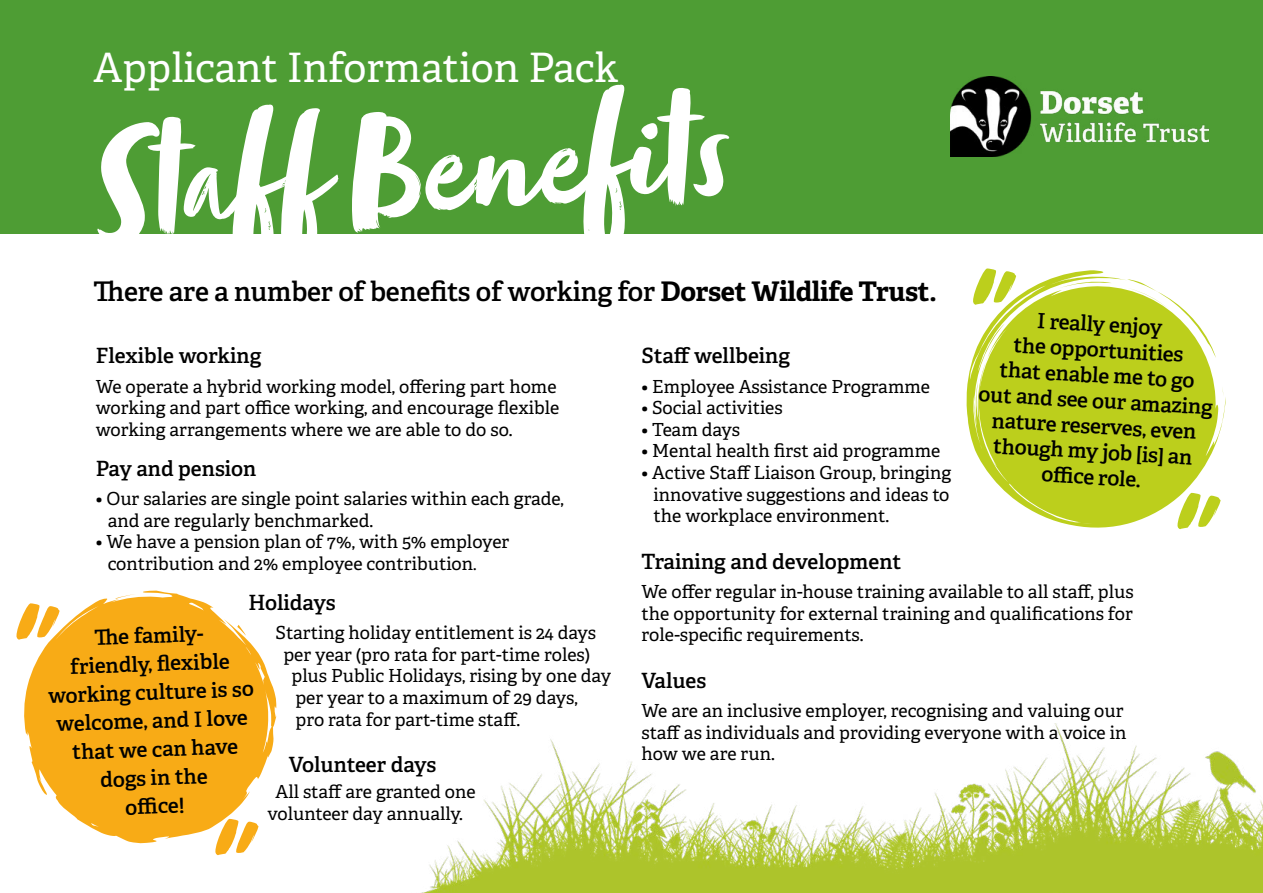
<style>
.page{position:relative;width:1263px;height:893px;background:#fff}
.page>*{position:absolute;margin:0;border:0;box-sizing:border-box;transform-origin:0 0}
.t1{font:162px "Zooja Pro";color:#fff}
.t2{font:162px "Zooja Pro";color:#bccf1c}
.t3{font:162px "Zooja Pro";color:#f8ab16}
.t4{font:40.5px "Adelle";color:#fff}
.t5{font:600 27px "Adelle";letter-spacing:-.01em;color:#000}
.t6{font:600 21px/25.5px "Adelle";color:#000;text-align:center}
.t7{font:18px/21.6px "Adelle";color:#000}
.s1{font-weight:700}
.s2{font-size:16.5px}
</style>
<div class="page">
<img style="left:421px;top:724px;width:842px;height:169px">
<div style="left:0;top:0;width:1263px;height:234px;background:#4e9d34"></div>
<img style="left:950px;top:76px;width:259px;height:81px">
<svg style="left:966px;top:270px;width:260px;height:258px;fill:#bccf1c"></svg>
<svg style="left:24px;top:591px;width:253px;height:252px;fill:#f8ab16"></svg>
<svg style="left:115px;top:594px;width:21px;height:5px"></svg>
<svg style="left:237px;top:625px;width:9px;height:11px"></svg>
<h2 class="t4" style="left:94px;top:42px;width:526px">Applicant Information Pack</h2>
<h1 class="t1" style="left:88px;top:88px;width:635px;rotate:-3deg">Staff Benefits</h1>
<h3 class="t5" style="left:94px;top:274px;width:845px">There are a number of benefits of working for <span class="s1">Dorset Wildlife Trust.</span></h3>
<h1 class="t2" style="left:965px;top:225px;width:42px">"</h1>
<p class="t6" style="left:96px;top:343px;width:167px">Flexible working</p>
<p class="t7" style="left:96px;top:376px;width:465px">We operate a hybrid working model, offering part home working and part office working, and encourage flexible working arrangements where we are able to do so.</p>
<p class="t6" style="left:96px;top:456px;width:162px">Pay and pension</p>
<p class="t7" style="left:108px;top:488px;width:458px;text-indent:-12px">• Our salaries are single point salaries within each grade, and are regularly benchmarked.</p>
<p class="t7" style="left:108px;top:531px;width:403px;text-indent:-12px">• We have a pension plan of 7%, with 5% employer contribution and 2% employee contribution<span class="s2">.</span></p>
<p class="t6" style="left:248px;top:590px;width:89px">Holidays</p>
<p class="t7" style="left:275px;top:622px;width:322px">Starting holiday entitlement is 24 days</p>
<p class="t7" style="left:283px;top:644px;width:308px">per year (pro rata for part-time roles)</p>
<p class="t7" style="left:291px;top:665px;width:321px">plus Public Holidays, rising by one day</p>
<p class="t7" style="left:295px;top:687px;width:284px">per year to a maximum of 29 days,</p>
<p class="t7" style="left:295px;top:709px;width:226px">pro rata for part-time staff.</p>
<p class="t6" style="left:289px;top:752px;width:149px">Volunteer days</p>
<p class="t7" style="left:267px;top:781px;width:210px;text-indent:8px">All staff are granted one volunteer day annually.</p>
<h1 class="t3" style="left:8px;top:560px;width:42px">"</h1>
<p class="t6" style="left:46px;top:625px;width:207px;line-height:28.5px;rotate:-2deg">Th e family-<br>friendly, fl exible working culture is so welcome, and I love that we can have dogs in the<br>offi ce!</p>
<h1 class="t3" style="left:207px;top:776px;width:42px">"</h1>
<p class="t6" style="left:983px;top:305px;width:236px;rotate:3deg">I really enjoy<br>the opportunities<br>that enable me to go<br>out and see our amazing nature reserves, even though my job [is] an<br>offi ce role.</p>
<p class="t6" style="left:641px;top:343px;width:150px">Staff wellbeing</p>
<p class="t7" style="left:641px;top:376px;width:290px">• Employee Assistance Programme</p>
<p class="t7" style="left:641px;top:397px;width:143px">• Social activities</p>
<p class="t7" style="left:641px;top:419px;width:100px">• Team days</p>
<p class="t7" style="left:641px;top:440px;width:300px">• Mental health first aid programme</p>
<p class="t7" style="left:653px;top:462px;width:299px;text-align:justify;text-indent:-12px">• Active Staff Liaison Group, bringing innovative suggestions and ideas to the workplace environment.</p>
<p class="t6" style="left:641px;top:549px;width:261px">Training and development</p>
<p class="t7" style="left:641px;top:581px;width:494px;text-align:justify">We offer regular in-house training available to all staff, plus the opportunity for external training and qualifications for role-specific requirements.</p>
<p class="t6" style="left:641px;top:668px;width:66px">Values</p>
<p class="t7" style="left:641px;top:700px;width:486px">We are an inclusive employer, recognising and valuing our staff as individuals and providing everyone with a voice in how we are run.</p>
<h1 class="t2" style="left:1169px;top:450px;width:42px">"</h1>
</div>
